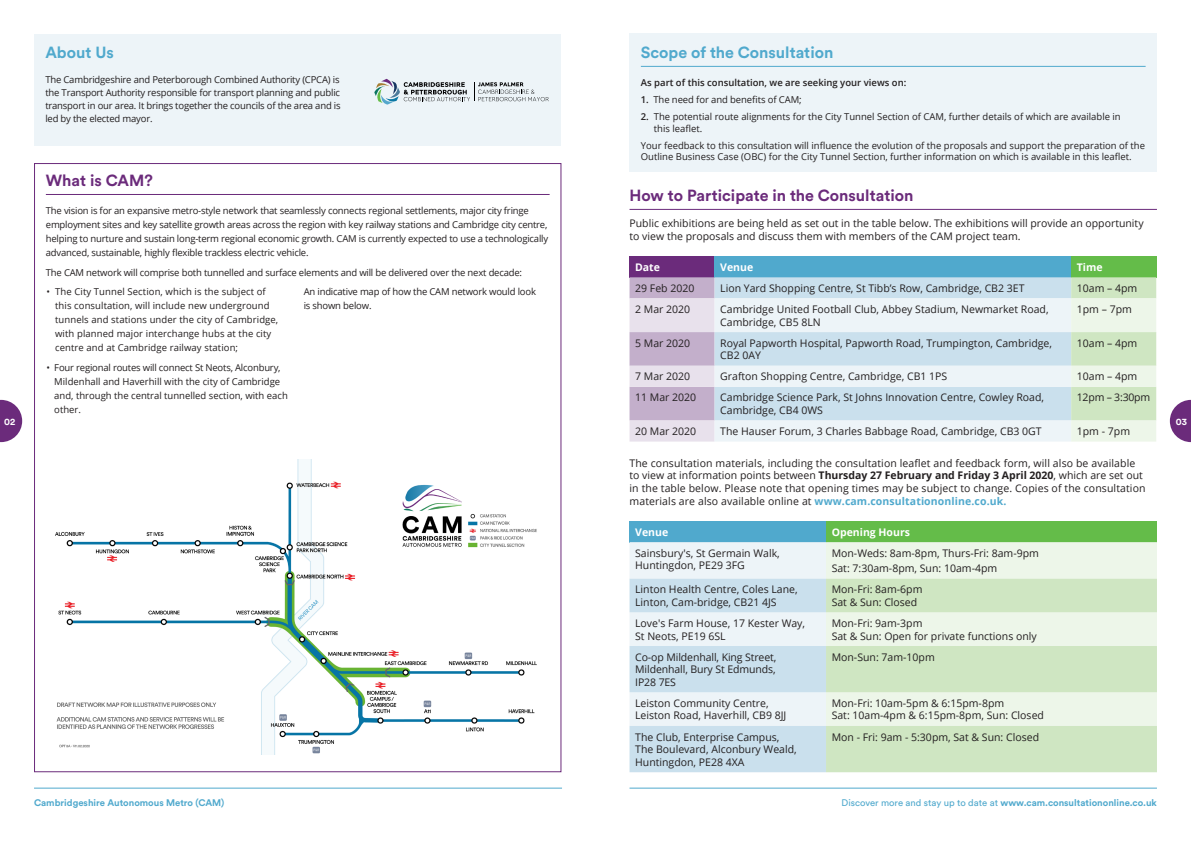
<style>
.page{position:relative;width:1191px;height:842px;background:#fff}
.page>*{position:absolute;margin:0;border:0;box-sizing:border-box;transform-origin:0 0}
.t1{font:700 16px "Circular Std";color:#6b2b7b}
.t2{font:700 16px "Circular Std";color:#50a9cd}
.t3{font:10.5px/12.6px "Open Sans";color:#231f20}
.t4{font:700 10.5px "Open Sans";color:#fff}
.t5{font:10.5px "Open Sans";letter-spacing:-.02em;color:#231f20}
.t6{font:9.5px/14px "Open Sans";letter-spacing:-.02em;color:#231f20}
.t7{font:9.5px/14px "Open Sans";color:#231f20}
.t8{font:9.5px/14px "Open Sans";letter-spacing:.01em;color:#231f20}
.t9{font:700 9.5px "Circular Std";color:#50a9cd}
.t10{font:600 9.5px "Open Sans";color:#231f20}
.t11{font:700 9.5px "Circular Std";color:#fff}
.s1{font-weight:600}
.s2{font-weight:700}
.s3{font-weight:700;color:#50a9cd}
.s4{font-weight:400}
</style>
<div class="page">
<div style="left:308px;top:35px;width:253px;height:111px;background:#edf4f8"></div>
<div style="left:34px;top:34px;width:325px;height:112px;background:#edf4f8"></div>
<img style="left:55px;top:459px;width:482px;height:296px">
<hr style="left:34px;top:788px;width:528px;height:1px;background:#50a9cd">
<hr style="left:629px;top:788px;width:528px;height:1px;background:#50a9cd">
<svg style="left:374px;top:79px;width:175px;height:26px"></svg>
<svg style="left:0;top:400px;width:22px;height:42px"></svg>
<svg style="left:1169px;top:400px;width:22px;height:42px"></svg>
<hr style="left:46px;top:194px;width:503px;height:1px;background:#6b2b7b">
<div style="left:629px;top:33px;width:528px;height:138px;background:#edf4f8"></div>
<hr style="left:641px;top:66px;width:504px;height:1px;background:#50a9cd">
<hr style="left:629px;top:209px;width:528px;height:1px;background:#6b2b7b">
<div style="left:629px;top:256px;width:85px;height:21px;background:#6b2b7b"></div>
<div style="left:714px;top:256px;width:357px;height:21px;background:#50a9cd"></div>
<div style="left:1071px;top:256px;width:85px;height:21px;background:#64bc49"></div>
<div style="left:714px;top:277px;width:357px;height:21px;background:#cae0ed"></div>
<svg style="left:629px;top:277px;width:85px;height:165px;background:#d4c6da"></svg>
<svg style="left:714px;top:298px;width:357px;height:144px;background:#dceaf2"></svg>
<svg style="left:1071px;top:277px;width:85px;height:165px;background:#dcedd4"></svg>
<div style="left:629px;top:521px;width:197px;height:21px;background:#50a9cd"></div>
<div style="left:826px;top:521px;width:331px;height:21px;background:#64bc49"></div>
<div style="left:826px;top:542px;width:331px;height:37px;background:#edf6e9"></div>
<svg style="left:629px;top:542px;width:197px;height:230px;background:#d9e9f1"></svg>
<svg style="left:826px;top:579px;width:331px;height:193px;background:#d9ebcf"></svg>
<p class="t2" style="left:641px;top:42px;width:194px">Scope of the Consultation</p>
<p class="t10" style="left:641px;top:76px;width:267px">As part of this consultation, we are seeking your views on:</p>
<p class="t6" style="left:641px;top:92px;width:162px"><span class="s1">1.</span> The need for and benefits of CAM;</p>
<p class="t7" style="left:654px;top:111px;width:468px;line-height:11.4px;text-indent:-13px"><span class="s1">2.</span> The potential route alignments for the City Tunnel Section of CAM, further details of which are available in this leaflet.</p>
<p class="t7" style="left:641px;top:139px;width:506px;line-height:11.4px">Your feedback to this consultation will influence the evolution of the proposals and support the preparation of the<br>Outline Business Case (OBC) for the City Tunnel Section, further information on which is available in this leaflet.</p>
<p class="t1" style="left:629px;top:185px;width:285px">How to Participate in the Consultation</p>
<p class="t3" style="left:629px;top:217px;width:515px">Public exhibitions are being held as set out in the table below. The exhibitions will provide an opportunity to view the proposals and discuss them with members of the CAM project team.</p>
<p class="t4" style="left:635px;top:260px;width:26px">Date</p>
<p class="t4" style="left:720px;top:260px;width:35px">Venue</p>
<p class="t4" style="left:1076px;top:260px;width:27px">Time</p>
<p class="t3" style="left:635px;top:281px;width:61px">29 Feb 2020</p>
<p class="t3" style="left:720px;top:281px;width:306px">Lion Yard Shopping Centre, St Tibb’s Row, Cambridge, CB2 3ET</p>
<p class="t3" style="left:1076px;top:281px;width:62px">10am – 4pm</p>
<p class="t3" style="left:635px;top:303px;width:57px">2 Mar 2020</p>
<p class="t3" style="left:720px;top:303px;width:330px">Cambridge United Football Club, Abbey Stadium, Newmarket Road,<br>Cambridge, CB5 8LN</p>
<p class="t3" style="left:1076px;top:303px;width:57px">1pm – 7pm</p>
<p class="t3" style="left:635px;top:336px;width:57px">5 Mar 2020</p>
<p class="t3" style="left:720px;top:336px;width:333px">Royal Papworth Hospital, Papworth Road, Trumpington, Cambridge,<br>CB2 0AY</p>
<p class="t3" style="left:1076px;top:336px;width:62px">10am – 4pm</p>
<p class="t3" style="left:635px;top:370px;width:57px">7 Mar 2020</p>
<p class="t3" style="left:720px;top:370px;width:228px">Grafton Shopping Centre, Cambridge, CB1 1PS</p>
<p class="t3" style="left:1076px;top:370px;width:62px">10am – 4pm</p>
<p class="t3" style="left:635px;top:391px;width:63px">11 Mar 2020</p>
<p class="t3" style="left:720px;top:391px;width:325px">Cambridge Science Park, St Johns Innovation Centre, Cowley Road,<br>Cambridge, CB4 0WS</p>
<p class="t5" style="left:1076px;top:390px;width:75px">12pm – 3:30pm</p>
<p class="t3" style="left:635px;top:425px;width:63px">20 Mar 2020</p>
<p class="t3" style="left:720px;top:425px;width:323px">The Hauser Forum, 3 Charles Babbage Road, Cambridge, CB3 0GT</p>
<p class="t3" style="left:1076px;top:425px;width:55px">1pm - 7pm</p>
<p class="t3" style="left:629px;top:456px;width:517px">The consultation materials, including the consultation leaflet and feedback form, will also be available to view at information points between <span class="s2">Thursday 27 February and Friday 3 April 2020</span>, which are set out in the table below. Please note that opening times may be subject to change. Copies of the consultation materials are also available online at <span class="s3">www.cam.consultationonline.co.uk.</span></p>
<p class="t4" style="left:635px;top:524px;width:35px">Venue</p>
<p class="t4" style="left:831px;top:524px;width:80px">Opening Hours</p>
<p class="t3" style="left:635px;top:546px;width:146px">Sainsbury's, St Germain Walk,<br>Huntingdon, PE29 3FG</p>
<p class="t3" style="left:831px;top:546px;width:209px">Mon-Weds: 8am-8pm, Thurs-Fri: 8am-9pm</p>
<p class="t2" style="left:45px;top:42px;width:70px">About Us</p>
<p class="t6" style="left:45px;top:72px;width:297px;line-height:13px;text-align:justify">The Cambridgeshire and Peterborough Combined Authority (CPCA) is the Transport Authority responsible for transport planning and public transport in our area. It brings together the councils of the area and is led by the elected mayor.</p>
<p class="t1" style="left:46px;top:170px;width:109px">What is CAM?</p>
<p class="t6" style="left:46px;top:203px;width:504px">The vision is for an expansive metro-style network that seamlessly connects regional settlements, major city fringe employment sites and key satellite growth areas across the region with key railway stations and Cambridge city centre, helping to nurture and sustain long-term regional economic growth. CAM is currently expected to use a technologically advanced, sustainable, highly flexible trackless electric vehicle.</p>
<p class="t6" style="left:46px;top:265px;width:478px">The CAM network will comprise both tunnelled and surface elements and will be delivered over the next decade:</p>
<p class="t8" style="left:55px;top:285px;width:225px;text-indent:-9px">• The City Tunnel Section, which is the subject of this consultation, will include new underground tunnels and stations under the city of Cambridge, with planned major interchange hubs at the city centre and at Cambridge railway station;</p>
<p class="t7" style="left:54px;top:360px;width:235px;text-indent:-8px">• Four regional routes will connect St Neots, Alconbury, Mildenhall and Haverhill with the city of Cambridge and, through the central tunnelled section, with each other.</p>
<p class="t6" style="left:304px;top:285px;width:234px">An indicative map of how the CAM network would look is shown below.</p>
<p class="t11" style="left:4px;top:415px;width:13px">02</p>
<p class="t11" style="left:1175px;top:415px;width:13px">03</p>
<p class="t3" style="left:831px;top:562px;width:167px">Sat: 7:30am-8pm, Sun: 10am-4pm</p>
<p class="t3" style="left:635px;top:583px;width:164px">Linton Health Centre, Coles Lane,<br>Linton, Cam-bridge, CB21 4JS</p>
<p class="t3" style="left:831px;top:583px;width:92px">Mon-Fri: 8am-6pm<br>Sat &amp; Sun: Closed</p>
<p class="t3" style="left:635px;top:616px;width:171px">Love's Farm House, 17 Kester Way,<br>St Neots, PE19 6SL</p>
<p class="t3" style="left:831px;top:616px;width:207px">Mon-Fri: 9am-3pm<br>Sat &amp; Sun: Open for private functions only</p>
<p class="t3" style="left:635px;top:650px;width:143px;text-align:justify">Co-op Mildenhall, King Street, Mildenhall, Bury St Edmunds, IP28 7ES</p>
<p class="t3" style="left:831px;top:650px;width:105px">Mon-Sun: 7am-10pm</p>
<p class="t3" style="left:635px;top:696px;width:153px">Leiston Community Centre,<br>Leiston Road, Haverhill, CB9 8JJ</p>
<p class="t3" style="left:831px;top:696px;width:214px">Mon-Fri: 10am-5pm &amp; 6:15pm-8pm<br>Sat: 10am-4pm &amp; 6:15pm-8pm, Sun: Closed</p>
<p class="t3" style="left:635px;top:730px;width:163px">The Club, Enterprise Campus,<br>The Boulevard, Alconbury Weald,<br>Huntingdon, PE28 4XA</p>
<p class="t3" style="left:831px;top:730px;width:209px">Mon - Fri: 9am - 5:30pm, Sat &amp; Sun: Closed</p>
<p class="t9" style="left:34px;top:797px;width:192px">Cambridgeshire Autonomous Metro (CAM)</p>
<p class="t9" style="left:841px;top:797px;width:317px"><span class="s4">Discover more and stay up to date at</span> www.cam.consultationonline.co.uk</p>
</div>
